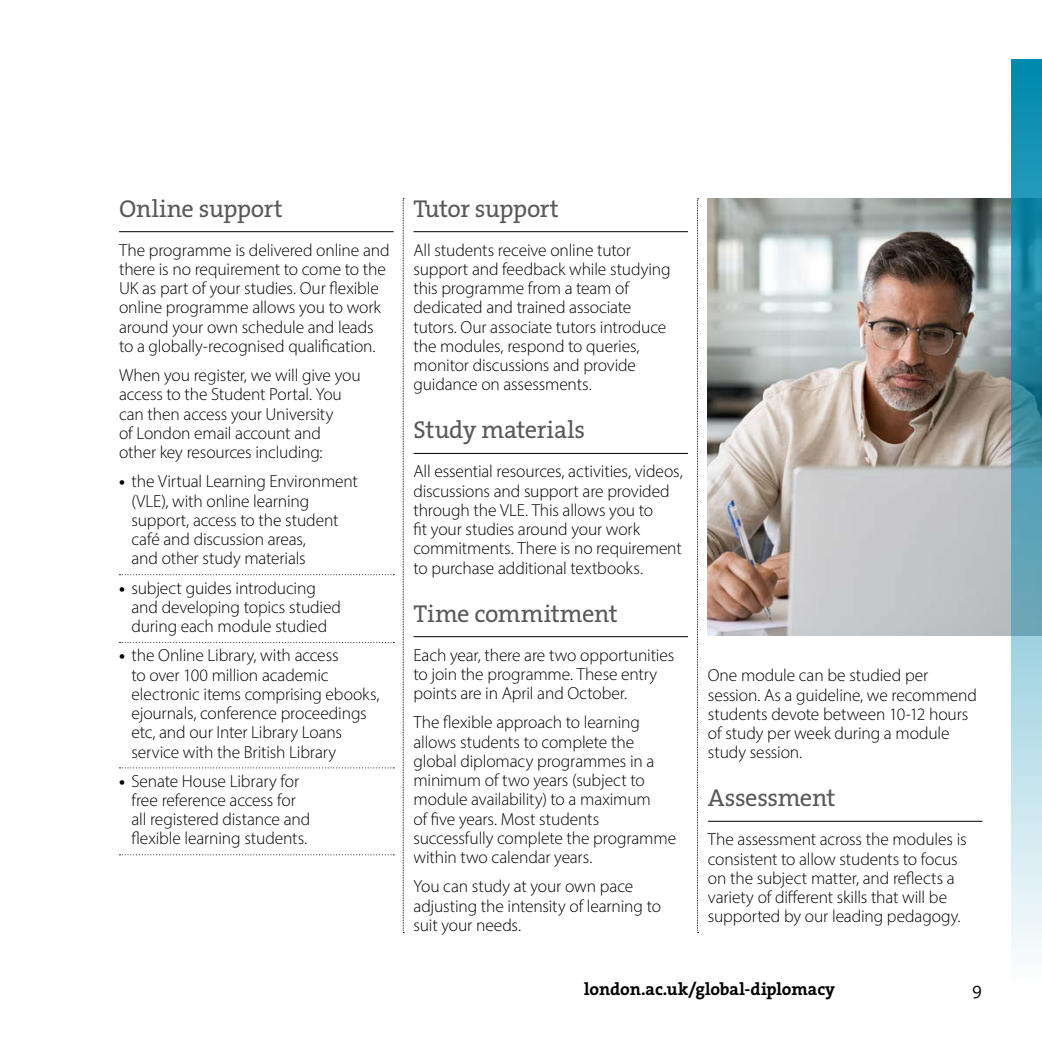
<style>
.page{position:relative;width:1042px;height:1042px;background:#fff}
.page>*{position:absolute;margin:0;border:0;box-sizing:border-box;transform-origin:0 0}
.P__subhead{font:24.5px "The Serif HP5 Plain";letter-spacing:-.015em;color:#58595b}
.P__body_copy{font:300 17.5px/19.2px "Myriad Pro";letter-spacing:-.01em;color:#000}
.P__bullet_points{font:300 17.5px/19.2px "Myriad Pro";letter-spacing:-.01em;color:#000}
.P__bullet_points_LAST{font:300 17.5px/19.2px "Myriad Pro";letter-spacing:-.01em;color:#000}
.t1{font:17.5px "The Serif HP7 Bld";letter-spacing:-.005em;color:#000}
.t2{font:17.5px "The Serif HP4 Se Lig";color:#000}
.s1{font-weight:700}
</style>
<div class="page">
<img style="left:708px;top:198px;width:303px;height:437px">
<svg style="left:1011px;top:60px;width:31px;height:891px;background:#67afc3"></svg>
<svg style="left:403px;top:198px;width:1px;height:735px"></svg>
<svg style="left:697px;top:198px;width:1px;height:735px"></svg>
<hr style="left:119px;top:231px;width:275px;height:1px;background:#000">
<svg style="left:120px;top:574px;width:274px;height:1px"></svg>
<svg style="left:120px;top:642px;width:274px;height:1px"></svg>
<svg style="left:120px;top:767px;width:274px;height:1px"></svg>
<svg style="left:120px;top:854px;width:274px;height:1px"></svg>
<hr style="left:413px;top:231px;width:275px;height:1px;background:#000">
<hr style="left:413px;top:453px;width:275px;height:1px;background:#000">
<hr style="left:413px;top:636px;width:275px;height:1px;background:#000">
<hr style="left:708px;top:821px;width:274px;height:1px;background:#000">
<h2 class="P__subhead" style="left:119px;top:192px;width:165px">Online support</h2>
<p class="P__body_copy" style="left:119px;top:240px;width:272px">The programme is delivered online and there is no requirement to come to the UK as part of your studies. Our flexible online programme allows you to work around your own schedule and leads to a globally-recognised qualification.</p>
<p class="P__body_copy" style="left:119px;top:365px;width:243px">When you register, we will give you access to the Student Portal. You can then access your University<br>of London email account and other key resources including:</p>
<p class="P__bullet_points" style="left:131px;top:472px;width:228px;text-indent:-12px"><span class="s1">•</span> the Virtual Learning Environment (VLE), with online learning support, access to the student café and discussion areas,<br>and other study materials</p>
<p class="P__bullet_points" style="left:131px;top:578px;width:211px;text-indent:-12px"><span class="s1">•</span> subject guides introducing and developing topics studied during each module studied</p>
<p class="P__bullet_points" style="left:131px;top:645px;width:250px;text-indent:-12px"><span class="s1">•</span> the Online Library, with access<br>to over 100 million academic electronic items comprising ebooks, ejournals, conference proceedings etc, and our Inter Library Loans service with the British Library</p>
<p class="P__bullet_points_LAST" style="left:131px;top:771px;width:180px;text-indent:-12px"><span class="s1">•</span> Senate House Library for free reference access for all registered distance and flexible learning students.</p>
<h2 class="P__subhead" style="left:413px;top:192px;width:147px">Tutor support</h2>
<p class="P__body_copy" style="left:413px;top:240px;width:259px">All students receive online tutor support and feedback while studying this programme from a team of dedicated and trained associate tutors. Our associate tutors introduce the modules, respond to queries, monitor discussions and provide guidance on assessments.</p>
<h2 class="P__subhead" style="left:413px;top:414px;width:173px">Study materials</h2>
<p class="P__body_copy" style="left:413px;top:462px;width:271px">All essential resources, activities, videos, discussions and support are provided through the VLE. This allows you to<br>fit your studies around your work commitments. There is no requirement to purchase additional textbooks.</p>
<h2 class="P__subhead" style="left:413px;top:597px;width:206px">Time commitment</h2>
<p class="P__body_copy" style="left:413px;top:645px;width:262px">Each year, there are two opportunities to join the programme. These entry points are in April and October.</p>
<p class="P__body_copy" style="left:413px;top:713px;width:264px">The flexible approach to learning allows students to complete the global diplomacy programmes in a minimum of two years (subject to module availability) to a maximum<br>of five years. Most students successfully complete the programme within two calendar years.</p>
<p class="P__body_copy" style="left:413px;top:876px;width:249px">You can study at your own pace adjusting the intensity of learning to suit your needs.</p>
<p class="P__body_copy" style="left:708px;top:666px;width:271px">One module can be studied per session. As a guideline, we recommend students devote between 10-12 hours of study per week during a module study session.</p>
<h2 class="P__subhead" style="left:708px;top:782px;width:129px">Assessment</h2>
<p class="P__body_copy" style="left:708px;top:829px;width:260px">The assessment across the modules is consistent to allow students to focus on the subject matter, and reflects a variety of different skills that will be supported by our leading pedagogy.</p>
<p class="t1" style="left:584px;top:978px;width:253px">london.ac.uk/global-diplomacy</p>
<p class="t2" style="left:972px;top:978px;width:12px">9</p>
</div>
